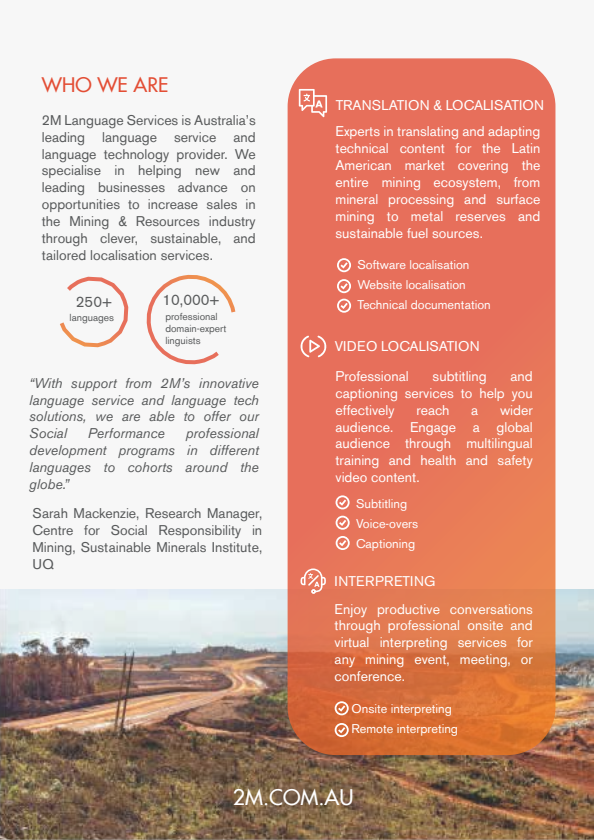
<style>
.page{position:relative;width:594px;height:840px;background:#f7f7f7}
.page>*{position:absolute;margin:0;border:0;box-sizing:border-box;transform-origin:0 0}
.t1{font:500 21.2px "Futura";color:#fff}
.t2{font:500 19.6px "Futura";color:#e34e35}
.t3{font:14.8px "Akzidenz Grotesk BE";color:#585a5b}
.t4{font:14px/16.8px "Akzidenz Grotesk BE";color:#fff;text-align:justify}
.t5{font:14px/16.8px "Akzidenz Grotesk BE";color:#585a5b;text-align:justify}
.t6{font:italic 14px/16.8px "Akzidenz Grotesk BE";color:#585a5b;text-align:justify}
.t7{font:12.8px/19.6px "Akzidenz Grotesk BE";color:#fff}
.t8{font:10px/12.4px "Akzidenz Grotesk BE";color:#585a5b}
</style>
<div class="page">
<svg style="left:60px;top:277px;width:68px;height:70px"></svg>
<svg style="left:147px;top:275px;width:88px;height:89px"></svg>
<img style="left:0;top:589px;width:594px;height:251px">
<svg style="left:288px;top:58px;width:267px;height:697px;background:#e47254"></svg>
<svg style="left:335px;top:701px;width:14px;height:14px"></svg>
<svg style="left:335px;top:723px;width:14px;height:14px"></svg>
<svg style="left:337px;top:258px;width:14px;height:14px"></svg>
<svg style="left:337px;top:279px;width:14px;height:14px"></svg>
<svg style="left:337px;top:299px;width:14px;height:14px"></svg>
<svg style="left:336px;top:495px;width:14px;height:14px"></svg>
<svg style="left:300px;top:336px;width:27px;height:21px"></svg>
<svg style="left:299px;top:89px;width:28px;height:28px"></svg>
<svg style="left:336px;top:516px;width:14px;height:14px"></svg>
<svg style="left:336px;top:536px;width:14px;height:14px"></svg>
<svg style="left:300px;top:568px;width:26px;height:26px"></svg>
<h2 class="t2" style="left:42px;top:73px;width:128px">WHO WE ARE</h2>
<p class="t5" style="left:42px;top:112px;width:215px">2M Language Services is Australia’s leading language service and language technology provider. We specialise in helping new and leading businesses advance on opportunities to increase sales in the Mining &amp; Resources industry through clever, sustainable, and tailored localisation services.</p>
<p class="t3" style="left:76px;top:293px;width:38px">250+</p>
<p class="t8" style="left:70px;top:311px;width:46px">languages</p>
<p class="t3" style="left:162px;top:291px;width:59px">10,000+</p>
<p class="t8" style="left:165px;top:310px;width:63px">professional domain-expert linguists</p>
<p class="t6" style="left:29px;top:374px;width:231px">“With support from 2M’s innovative language service and language tech solutions, we are able to offer our Social</p>
<p class="t6" style="left:29px;top:425px;width:231px;text-indent:157px">professional development programs in different languages to cohorts around the globe.”</p>
<p class="t6" style="left:88px;top:425px;width:79px">Performance</p>
<p class="t5" style="left:33px;top:505px;width:231px">Sarah Mackenzie, Research Manager, Centre for Social Responsibility in Mining, Sustainable Minerals Institute, UQ</p>
<p class="t4" style="left:336px;top:97px;width:210px">TRANSLATION &amp; LOCALISATION</p>
<p class="t4" style="left:336px;top:123px;width:206px">Experts in translating and adapting technical content for the Latin American market covering the entire mining ecosystem, from mineral processing and surface mining to metal reserves and sustainable fuel sources.</p>
<p class="t7" style="left:357px;top:255px;width:135px">Software localisation<br>Website localisation<br>Technical documentation</p>
<p class="t4" style="left:335px;top:338px;width:147px">VIDEO LOCALISATION</p>
<p class="t4" style="left:336px;top:368px;width:199px;text-indent:175px">and captioning services to help you effectively</p>
<p class="t4" style="left:336px;top:368px;width:75px">Professional</p>
<p class="t4" style="left:433px;top:368px;width:56px">subtitling</p>
<p class="t4" style="left:336px;top:401px;width:199px;text-indent:165px">wider audience. Engage a global audience through multilingual training and health and safety video content.</p>
<p class="t7" style="left:356px;top:494px;width:64px">Subtitling<br>Voice-overs<br>Captioning</p>
<p class="t4" style="left:416px;top:401px;width:35px">reach</p>
<p class="t4" style="left:471px;top:401px;width:9px">a</p>
<p class="t4" style="left:335px;top:567px;width:200px;line-height:28px">INTERPRETING<br>Enjoy productive conversations</p>
<p class="t4" style="left:335px;top:617px;width:200px">through professional onsite and virtual interpreting services for any mining event, meeting, or conference.</p>
<p class="t7" style="left:352px;top:699px;width:108px">Onsite interpreting<br>Remote interpreting</p>
<h1 class="t1" style="left:233px;top:783px;width:122px">2M.COM.AU</h1>
</div>
